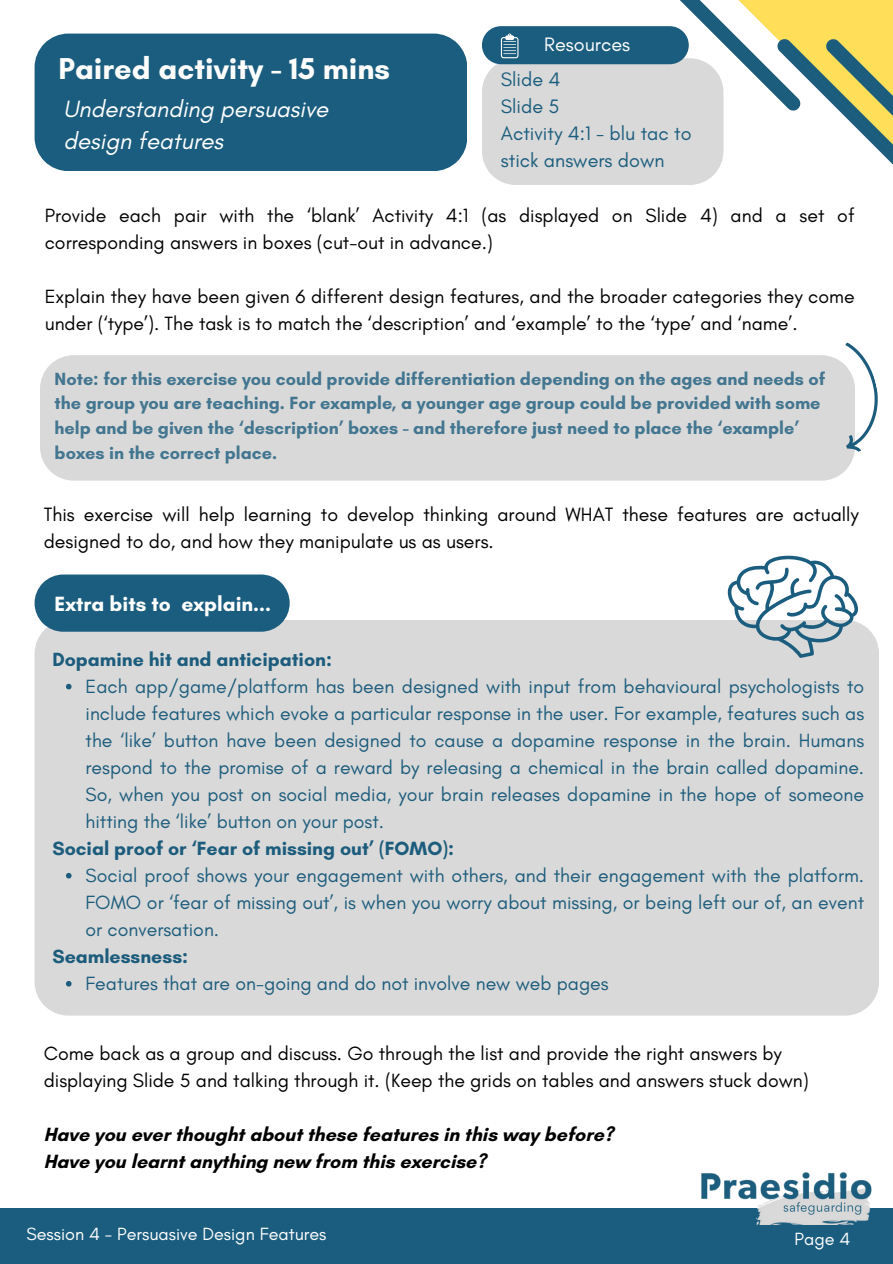
<style>
.page{position:relative;width:893px;height:1264px;background:#fff}
.page>*{position:absolute;margin:0;border:0;box-sizing:border-box;transform-origin:0 0}
.t1{font:700 30.75px "Glacial Indifference";color:#fdfdfc}
.t2{font:italic 24px/32.7px "Glacial Indifference";color:#fff}
.t3{font:700 21px "Glacial Indifference";color:#fff}
.t4{font:19.8px/27px "Glacial Indifference";color:#1b5d7e}
.t5{font:19.8px "Glacial Indifference";color:#fff}
.t6{font:19.5px/27px "Glacial Indifference";color:#1c5c7c;text-align:justify}
.t7{font:19.5px/27px "Glacial Indifference";color:#000}
.t8{font:700 19.5px "Glacial Indifference";color:#000}
.t9{font:700 19.5px "Glacial Indifference";color:#1c5c7c}
.t10{font:700 18px/24.8px "Glacial Indifference";color:#437690}
.t11{font:18px "Glacial Indifference";color:#fff}
</style>
<div class="page">
<div style="left:0;top:1207px;width:892px;height:56px;background:#1b5d7e"></div>
<div style="left:35px;top:34px;width:432px;height:137px;background:#1b5d7e"></div>
<div style="left:482px;top:58px;width:241px;height:127px;background:#d9d9d9;border-radius:34px"></div>
<div style="left:482px;top:26px;width:206px;height:38px;background:#1b5d7e;border-radius:19px"></div>
<svg style="left:501px;top:34px;width:17px;height:24px"></svg>
<svg style="left:675px;top:0;width:217px;height:167px"></svg>
<div style="left:35px;top:620px;width:843px;height:395px;background:#d9d9d9"></div>
<div style="left:35px;top:574px;width:255px;height:57px;background:#1b5d7e"></div>
<div style="left:40px;top:355px;width:814px;height:125px;background:#d9d9d9"></div>
<svg style="left:822px;top:342px;width:56px;height:112px"></svg>
<svg style="left:66px;top:683px;width:6px;height:6px"></svg>
<svg style="left:66px;top:872px;width:6px;height:6px"></svg>
<svg style="left:66px;top:980px;width:6px;height:6px"></svg>
<svg style="left:727px;top:555px;width:131px;height:103px"></svg>
<img style="left:667px;top:1172px;width:225px;height:52px">
<p class="t5" style="left:544px;top:33px;width:87px">Resources</p>
<h3 class="t1" style="left:58px;top:50px;width:333px">Paired activity - 15 mins</h3>
<p class="t4" style="left:501px;top:65px;width:192px">Slide 4<br>Slide 5<br>Activity 4:1 - blu tac to stick answers down</p>
<p class="t7" style="left:45px;top:202px;width:811px">Provide each pair with the ‘blank’ Activity 4:1 (as displayed on Slide 4) and a set of corresponding answers in boxes (cut-out in advance.)</p>
<h4 class="t7" style="left:45px;top:283px;width:811px">Explain they have been given 6 different design features, and the broader categories they come under (‘type’). The task is to match the ‘description’ and ‘example’ to the ‘type’ and ‘name’.</h4>
<h3 class="t2" style="left:63px;top:92px;width:266px">Understanding persuasive design features</h3>
<p class="t10" style="left:55px;top:366px;width:772px">Note: for this exercise you could provide differentiation depending on the ages and needs of the group you are teaching. For example, a younger age group could be provided with some help and be given the ‘description’ boxes - and therefore just need to place the ‘example’ boxes in the correct place.</p>
<h3 class="t7" style="left:44px;top:500px;width:816px">This exercise will help learning to develop thinking around WHAT these features are actually designed to do, and how they manipulate us as users.</h3>
<p class="t3" style="left:55px;top:591px;width:218px">Extra bits to explain...</p>
<h4 class="t9" style="left:52px;top:647px;width:281px">Dopamine hit and anticipation:</h4>
<h4 class="t6" style="left:86px;top:672px;width:780px">Each app/game/platform has been designed with input from behavioural psychologists to include features which evoke a particular response in the user. For example, features such as the ‘like’ button have been designed to cause a dopamine response in the brain. Humans respond to the promise of a reward by releasing a chemical in the brain called dopamine.<br>So, when you post on social media, your brain releases dopamine in the hope of someone hitting the ‘like’ button on your post.</h4>
<p class="t9" style="left:52px;top:836px;width:403px">Social proof or ‘Fear of missing out’ (FOMO):</p>
<h5 class="t6" style="left:86px;top:861px;width:780px">Social proof shows your engagement with others, and their engagement with the platform.<br>FOMO or ‘fear of missing out’, is when you worry about missing, or being left our of, an event or conversation.</h5>
<h4 class="t9" style="left:52px;top:944px;width:137px">Seamlessness:</h4>
<p class="t6" style="left:86px;top:969px;width:524px">Features that are on-going and do not involve new web pages</p>
<h2 class="t7" style="left:44px;top:1039px;width:766px">Come back as a group and discuss. Go through the list and provide the right answers by displaying Slide 5 and talking through it. (Keep the grids on tables and answers stuck down)</h2>
<h1 class="t8" style="left:44px;top:1122px;width:571px">Have you ever thought about these features in this way before?</h1>
<h4 class="t8" style="left:44px;top:1149px;width:443px">Have you learnt anything new from this exercise?</h4>
<p class="t11" style="left:26px;top:1223px;width:301px">Session 4 - Persuasive Design Features</p>
<h3 class="t11" style="left:794px;top:1228px;width:57px">Page 4</h3>
</div>
